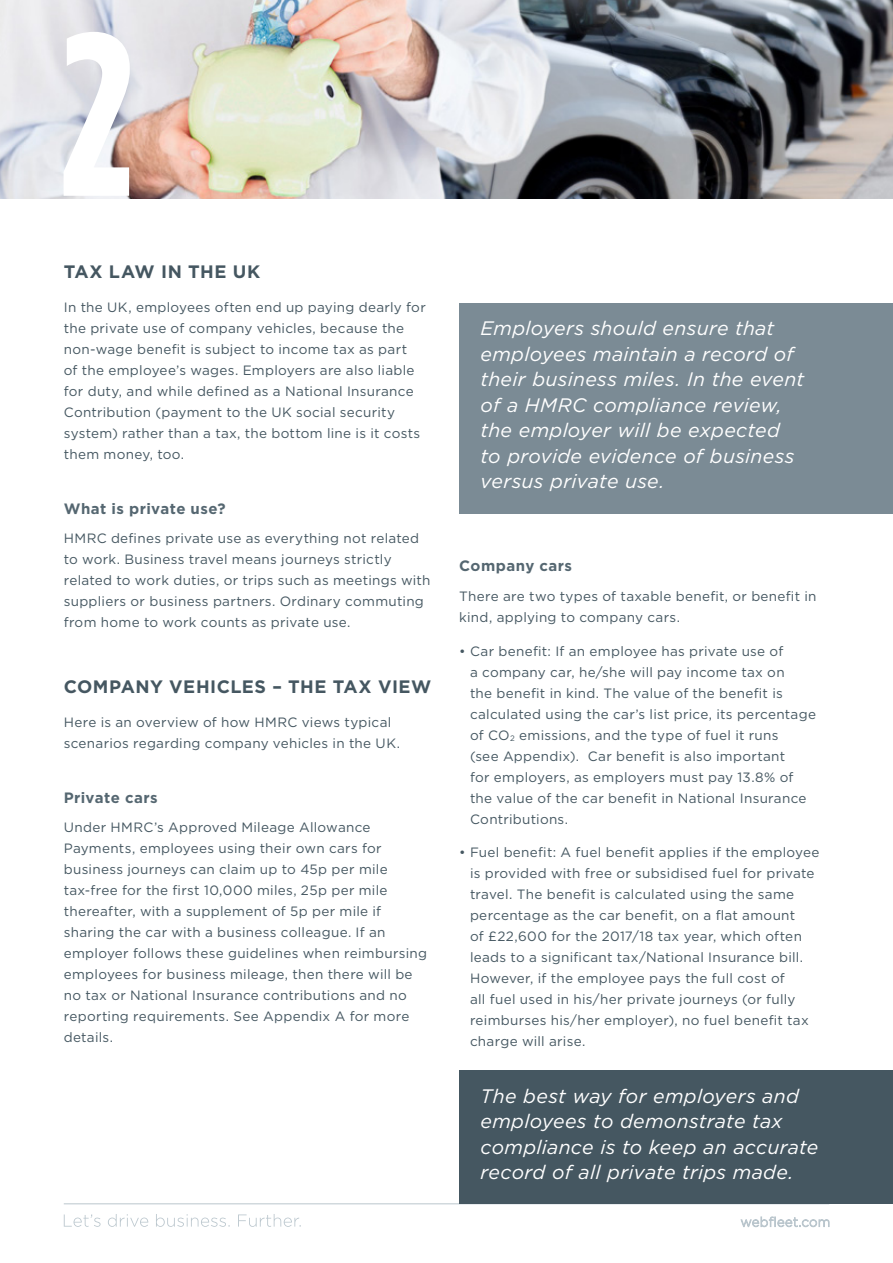
<style>
.page{position:relative;width:893px;height:1263px;background:#fff}
.page>*{position:absolute;margin:0;border:0;box-sizing:border-box;transform-origin:0 0}
.t1{font:700 232.5px "Gotham Condensed";color:#fff}
.t2{font:italic 19.5px/25.5px "Gotham";letter-spacing:.015em;color:#fff}
.t3{font:700 18px "Gotham";letter-spacing:.03em;color:#455761}
.t4{font:700 15px "Gotham";letter-spacing:.03em;color:#556771}
.t5{font:13.5px/21px "Gotham";letter-spacing:.02em;color:#455761}
</style>
<div class="page">
<hr style="left:64px;top:1203px;width:765px;height:1px;background:#bac6cd">
<svg style="left:741px;top:1217px;width:88px;height:10px"></svg>
<svg style="left:64px;top:1214px;width:237px;height:13px"></svg>
<img style="left:0;top:0;width:893px;height:198px">
<div style="left:459px;top:303px;width:434px;height:210px;background:#7b8b95"></div>
<div style="left:459px;top:1070px;width:434px;height:133px;background:#455761"></div>
<h1 class="t1" style="left:59px;top:-22px;width:76px">2</h1>
<h3 class="t3" style="left:64px;top:260px;width:198px">TAX LAW IN THE UK</h3>
<p class="t5" style="left:64px;top:296px;width:364px">In the UK, employees often end up paying dearly for the private use of company vehicles, because the non-wage benefit is subject to income tax as part<br>of the employee’s wages. Employers are also liable for duty, and while defined as a National Insurance Contribution (payment to the UK social security system) rather than a tax, the bottom line is it costs them money, too.</p>
<p class="t4" style="left:64px;top:498px;width:163px">What is private use?</p>
<p class="t5" style="left:64px;top:527px;width:368px">HMRC defines private use as everything not related to work. Business travel means journeys strictly related to work duties, or trips such as meetings with suppliers or business partners. Ordinary commuting from home to work counts as private use.</p>
<h3 class="t3" style="left:64px;top:675px;width:369px">COMPANY VEHICLES – THE TAX VIEW</h3>
<p class="t5" style="left:64px;top:711px;width:338px">Here is an overview of how HMRC views typical scenarios regarding company vehicles in the UK.</p>
<p class="t4" style="left:64px;top:787px;width:96px">Private cars</p>
<p class="t5" style="left:64px;top:817px;width:365px">Under HMRC’s Approved Mileage Allowance Payments, employees using their own cars for business journeys can claim up to 45p per mile tax-free for the first 10,000 miles, 25p per mile thereafter, with a supplement of 5p per mile if sharing the car with a business colleague. If an employer follows these guidelines when reimbursing employees for business mileage, then there will be no tax or National Insurance contributions and no reporting requirements. See Appendix A for more details.</p>
<h2 class="t2" style="left:480px;top:315px;width:325px">Employers should ensure that employees maintain a record of their business miles. In the event of a HMRC compliance review, the employer will be expected to provide evidence of business versus private use.</h2>
<p class="t4" style="left:459px;top:556px;width:114px">Company cars</p>
<p class="t5" style="left:459px;top:585px;width:359px">There are two types of taxable benefit, or benefit in kind, applying to company cars.</p>
<p class="t5" style="left:470px;top:640px;width:347px;text-indent:-11px">• Car benefit: If an employee has private use of<br>a company car, he/she will pay income tax on<br>the benefit in kind. The value of the benefit is calculated using the car’s list price, its percentage of CO<sub>2</sub> emissions, and the type of fuel it runs<br>(see Appendix). Car benefit is also important<br>for employers, as employers must pay 13.8% of the value of the car benefit in National Insurance Contributions.</p>
<p class="t5" style="left:470px;top:842px;width:351px;text-indent:-11px">• Fuel benefit: A fuel benefit applies if the employee is provided with free or subsidised fuel for private travel. The benefit is calculated using the same percentage as the car benefit, on a flat amount<br>of £22,600 for the 2017/18 tax year, which often leads to a significant tax/National Insurance bill.<br>However, if the employee pays the full cost of<br>all fuel used in his/her private journeys (or fully reimburses his/her employer), no fuel benefit tax charge will arise.</p>
<h2 class="t2" style="left:480px;top:1083px;width:339px">The best way for employers and employees to demonstrate tax compliance is to keep an accurate record of all private trips made.</h2>
</div>
